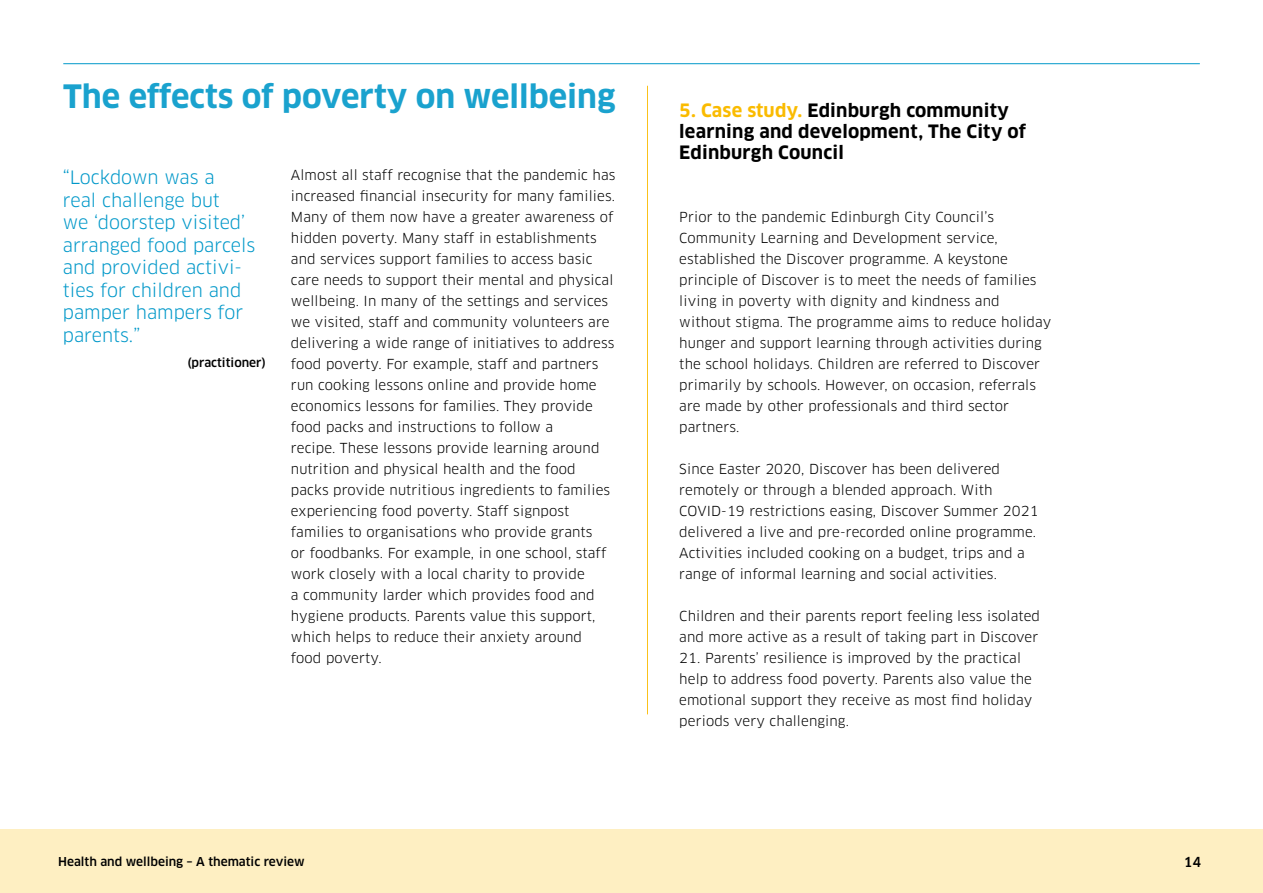
<style>
.page{position:relative;width:1263px;height:893px;background:#fff}
.page>*{position:absolute;margin:0;border:0;box-sizing:border-box;transform-origin:0 0}
.t1{font:700 31.5px "Clan OT";color:#1aa2ce}
.quotes{font:18px/22.5px "Clan OT";color:#0098c9}
.H2{font:700 18px/21px "Clan OT";letter-spacing:.01em;color:#000}
.t2{font:13.5px/21px "Clan OT";letter-spacing:.01em;color:#000}
.t3{font:500 13.5px "Clan OT";color:#000}
.t4{font:500 12px "Clan OT";color:#000}
.s1{color:#fabb00}
</style>
<div class="page">
<hr style="left:63px;top:63px;width:1137px;height:1px;background:#0098c9">
<hr style="left:647px;top:86px;width:1px;height:628px;background:#fabb00">
<div style="left:0;top:829px;width:1263px;height:64px;background:#feefc2"></div>
<h1 class="t1" style="left:63px;top:78px;width:554px">The effects of poverty on wellbeing</h1>
<p class="quotes" style="left:63px;top:166px;width:194px">“Lockdown was a<br>real challenge but<br>we ‘doorstep visited’ arranged food parcels and provided activi&shy;ties for children and pamper hampers for parents.”</p>
<p class="t4" style="left:187px;top:356px;width:80px">(practitioner)</p>
<p class="t2" style="left:291px;top:165px;width:326px">Almost all staff recognise that the pandemic has increased financial insecurity for many families.<br>Many of them now have a greater awareness of hidden poverty. Many staff in establishments and services support families to access basic care needs to support their mental and physical wellbeing. In many of the settings and services we visited, staff and community volunteers are delivering a wide range of initiatives to address food poverty. For example, staff and partners run cooking lessons online and provide home economics lessons for families. They provide food packs and instructions to follow a<br>recipe. These lessons provide learning around nutrition and physical health and the food packs provide nutritious ingredients to families experiencing food poverty. Staff signpost families to organisations who provide grants<br>or foodbanks. For example, in one school, staff work closely with a local charity to provide<br>a community larder which provides food and hygiene products. Parents value this support, which helps to reduce their anxiety around food poverty.</p>
<p class="H2" style="left:679px;top:100px;width:348px"><span class="s1">5. Case study.</span> Edinburgh community learning and development, The City of<br>Edinburgh Council</p>
<p class="t2" style="left:679px;top:207px;width:374px">Prior to the pandemic Edinburgh City Council’s Community Learning and Development service, established the Discover programme. A keystone principle of Discover is to meet the needs of families living in poverty with dignity and kindness and without stigma. The programme aims to reduce holiday hunger and support learning through activities during the school holidays. Children are referred to Discover primarily by schools. However, on occasion, referrals are made by other professionals and third sector partners.</p>
<p class="t2" style="left:679px;top:459px;width:361px">Since Easter 2020, Discover has been delivered remotely or through a blended approach. With COVID-19 restrictions easing, Discover Summer 2021 delivered a live and pre-recorded online programme.<br>Activities included cooking on a budget, trips and a range of informal learning and social activities.</p>
<p class="t2" style="left:679px;top:606px;width:362px">Children and their parents report feeling less isolated and more active as a result of taking part in Discover</p>
<p class="t2" style="left:679px;top:648px;width:355px">21. Parents’ resilience is improved by the practical help to address food poverty. Parents also value the emotional support they receive as most find holiday periods very challenging.</p>
<p class="t4" style="left:58px;top:854px;width:248px">Health and wellbeing – A thematic review</p>
<p class="t3" style="left:1184px;top:855px;width:19px">14</p>
</div>
